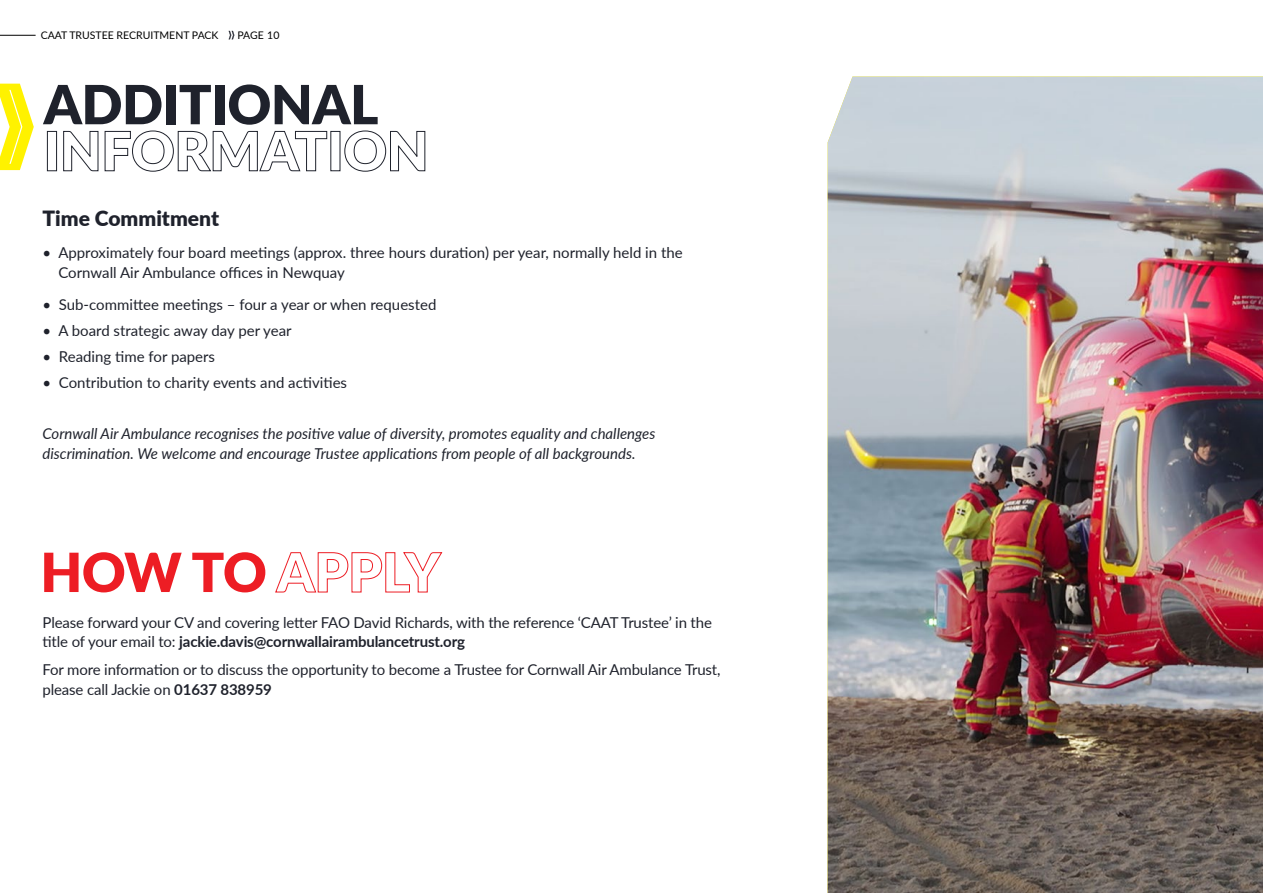
<style>
.page{position:relative;width:1263px;height:893px;background:#fff}
.page>*{position:absolute;margin:0;border:0;box-sizing:border-box;transform-origin:0 0}
.t1{font:900 54px/46.5px "Lato";letter-spacing:-.01em;color:#1f222c}
.t2{font:900 54px "Lato";letter-spacing:-.01em;color:#ed1d24}
.t3{font:900 21px "Lato";color:#1f222c}
.t4{font:15px/19.5px "Lato";letter-spacing:-.01em;color:#1f222c}
.t5{font:italic 15px/19.5px "Lato";color:#1f222c}
.t6{font:10.5px "Lato";color:#000}
.s1{font-weight:700}
</style>
<div class="page">
<svg style="left:0;top:84px;width:34px;height:86px"></svg>
<img style="left:828px;top:77px;width:435px;height:816px">
<svg style="left:229px;top:31px;width:5px;height:8px"></svg>
<hr style="left:0;top:35px;width:36px;height:1px;background:#000">
<p class="t6" style="left:41px;top:28px;width:179px">CAAT TRUSTEE RECRUITMENT PACK</p>
<p class="t6" style="left:237px;top:28px;width:44px">PAGE 10</p>
<h1 class="t1" style="left:44px;top:79px;width:387px">ADDITIONAL<br>INFORMATION</h1>
<h2 class="t3" style="left:43px;top:203px;width:178px">Time Commitment</h2>
<p class="t4" style="left:58px;top:242px;width:626px;text-indent:-16px">• Approximately four board meetings (approx. three hours duration) per year, normally held in the<br>Cornwall Air Ambulance offices in Newquay</p>
<p class="t4" style="left:43px;top:294px;width:395px">• Sub-committee meetings – four a year or when requested</p>
<p class="t4" style="left:43px;top:320px;width:251px">• A board strategic away day per year</p>
<p class="t4" style="left:43px;top:346px;width:174px">• Reading time for papers</p>
<p class="t4" style="left:43px;top:372px;width:306px">• Contribution to charity events and activities</p>
<p class="t5" style="left:43px;top:424px;width:614px">Cornwall Air Ambulance recognises the positive value of diversity, promotes equality and challenges discrimination. We welcome and encourage Trustee applications from people of all backgrounds.</p>
<h1 class="t2" style="left:40px;top:532px;width:402px">HOW TO APPLY</h1>
<p class="t4" style="left:43px;top:612px;width:671px">Please forward your CV and covering letter FAO David Richards, with the reference ‘CAAT Trustee’ in the title of your email to: <span class="s1">jackie.davis@cornwallairambulancetrust.org</span></p>
<p class="t4" style="left:43px;top:659px;width:679px">For more information or to discuss the opportunity to become a Trustee for Cornwall Air Ambulance Trust, please call Jackie on <span class="s1">01637 838959</span></p>
</div>
